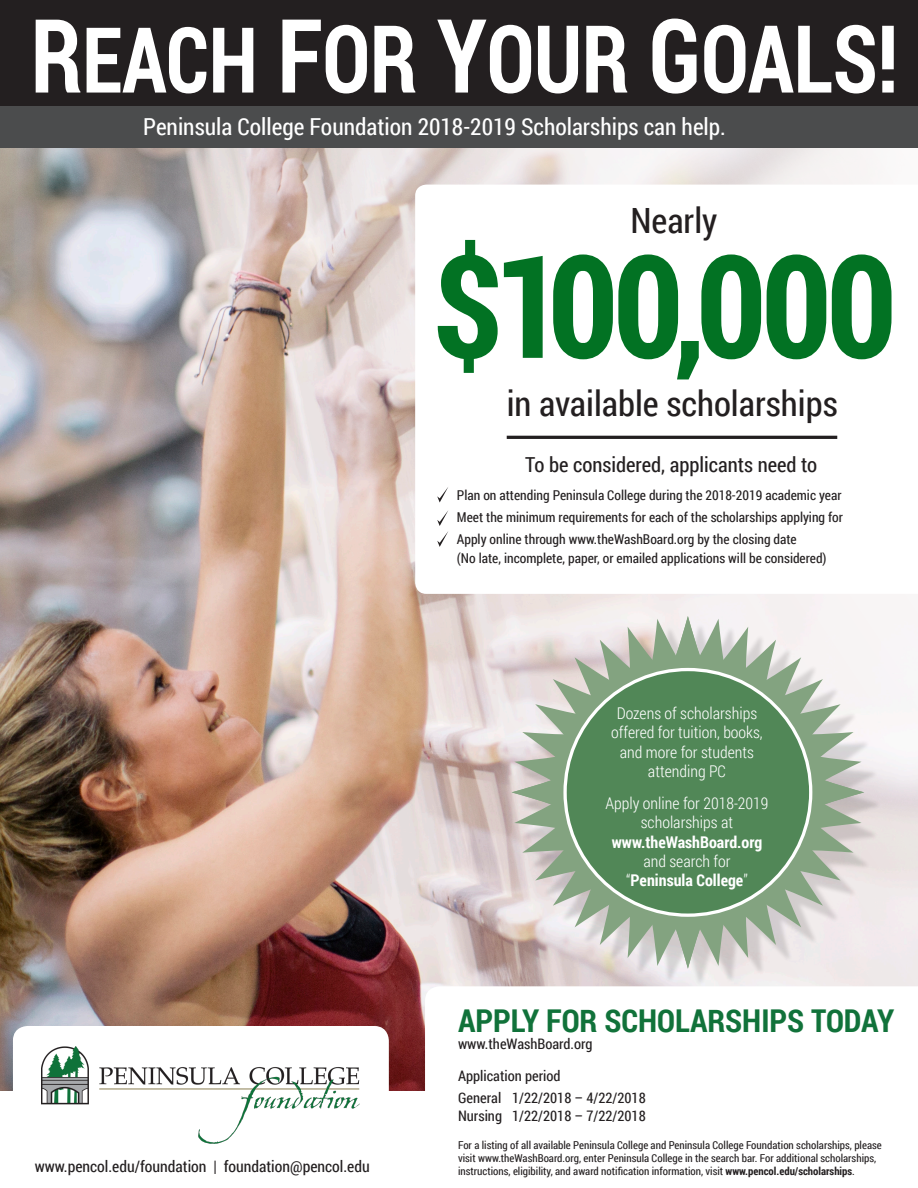
<style>
.page{position:relative;width:918px;height:1188px;background:#fff}
.page>*{position:absolute;margin:0;border:0;box-sizing:border-box;transform-origin:0 0}
.t1{font:700 143.25px "Roboto Condensed";letter-spacing:-.04em;color:#027223}
.t2{font:700 93.9px "Roboto Condensed";color:#fff;scale:.88 1}
.t3{font:34.8px "Roboto Condensed";color:#231f20}
.t4{font:700 31.5px "Roboto Condensed";color:#11723a}
.t5{font:23.4px "Roboto Condensed";color:#fff}
.t6{font:20.7px "Roboto Condensed";color:#231f20}
.t7{font:300 16.2px/19.4px "Roboto Condensed";color:#fff;text-align:center}
.t8{font:700 16.2px "Roboto Condensed";color:#fff}
.t9{font:15.75px "Roboto Condensed";color:#231f20}
.t10{font:14.55px "Roboto Condensed";color:#231f20}
.t11{font:13.5px/18.8px "Roboto Condensed";color:#231f20}
.t12{font:10.95px/13px "Roboto Condensed";color:#231f20}
.s1{font-size:102.6px}
.s2{font-size:91.05px}
.s3{font-weight:700}
.s4{font-weight:300}
</style>
<div class="page">
<img style="left:0;top:148px;width:918px;height:943px">
<div style="left:0;top:0;width:918px;height:106px;background:#231f20"></div>
<div style="left:0;top:106px;width:918px;height:42px;background:#4b4c4d"></div>
<svg style="left:13px;top:1026px;width:376px;height:118px"></svg>
<svg style="left:425px;top:986px;width:493px;height:105px"></svg>
<img style="left:42px;top:1046px;width:318px;height:97px">
<div style="left:519px;top:624px;width:362px;height:361px;background:#231f20;opacity:.15"></div>
<svg style="left:514px;top:619px;width:348px;height:347px"></svg>
<svg style="left:512px;top:616px;width:352px;height:353px"></svg>
<div style="left:565px;top:670px;width:246px;height:245px;background:#518757;border-radius:50%"></div>
<svg style="left:415px;top:185px;width:503px;height:409px"></svg>
<hr style="left:507px;top:436px;width:330px;height:3px;background:#231f20">
<svg style="left:437px;top:487px;width:11px;height:16px"></svg>
<svg style="left:437px;top:510px;width:11px;height:37px"></svg>
<p class="t2" style="left:31px;top:-7px;width:987px"><span class="s1">R</span><span class="s2">EACH</span> <span class="s1">F</span>OR <span class="s1">Y</span>OUR <span class="s1">G</span>OALS!</p>
<p class="t5" style="left:143px;top:110px;width:584px">Peninsula College Foundation 2018-2019 Scholarships can help.</p>
<p class="t3" style="left:630px;top:196px;width:89px">Nearly</p>
<p class="t1" style="left:432px;top:206px;width:466px">$100,000</p>
<p class="t3" style="left:507px;top:380px;width:333px">in available scholarships</p>
<p class="t6" style="left:525px;top:450px;width:293px">To be considered, applicants need to</p>
<p class="t11" style="left:457px;top:485px;width:386px">Plan on attending Peninsula College during the 2018-2019 academic year</p>
<p class="t11" style="left:457px;top:507px;width:388px">Meet the minimum requirements for each of the scholarships applying for</p>
<p class="t11" style="left:457px;top:529px;width:371px">Apply online through www.theWashBoard.org by the closing date<br>(No late, incomplete, paper, or emailed applications will be considered)</p>
<p class="t7" style="left:611px;top:703px;width:153px">Dozens of scholarships offered for tuition, books, and more for students attending PC</p>
<p class="t7" style="left:606px;top:793px;width:164px">Apply online for 2018-2019 scholarships at <span class="s3">www.theWashBoard.org</span></p>
<p class="t7" style="left:643px;top:851px;width:89px">and search for</p>
<p class="t8" style="left:626px;top:869px;width:123px"><span class="s4">“</span>Peninsula College<span class="s4">”</span></p>
<p class="t9" style="left:35px;top:1156px;width:337px">www.pencol.edu/foundation | foundation@pencol.edu</p>
<p class="t4" style="left:458px;top:999px;width:438px">APPLY FOR SCHOLARSHIPS TODAY</p>
<p class="t10" style="left:458px;top:1034px;width:136px">www.theWashBoard.org</p>
<p class="t10" style="left:458px;top:1066px;width:104px">Application period</p>
<p class="t10" style="left:458px;top:1088px;width:189px">General 1/22/2018 – 4/22/2018</p>
<p class="t10" style="left:458px;top:1106px;width:189px">Nursing 1/22/2018 – 7/22/2018</p>
<p class="t12" style="left:458px;top:1138px;width:425px">For a listing of all available Peninsula College and Peninsula College Foundation scholarships, please visit www.theWashBoard.org, enter Peninsula College in the search bar. For additional scholarships, instructions, eligibility, and award notification information, visit <span class="s3">www.pencol.edu/scholarships</span>.</p>
</div>
